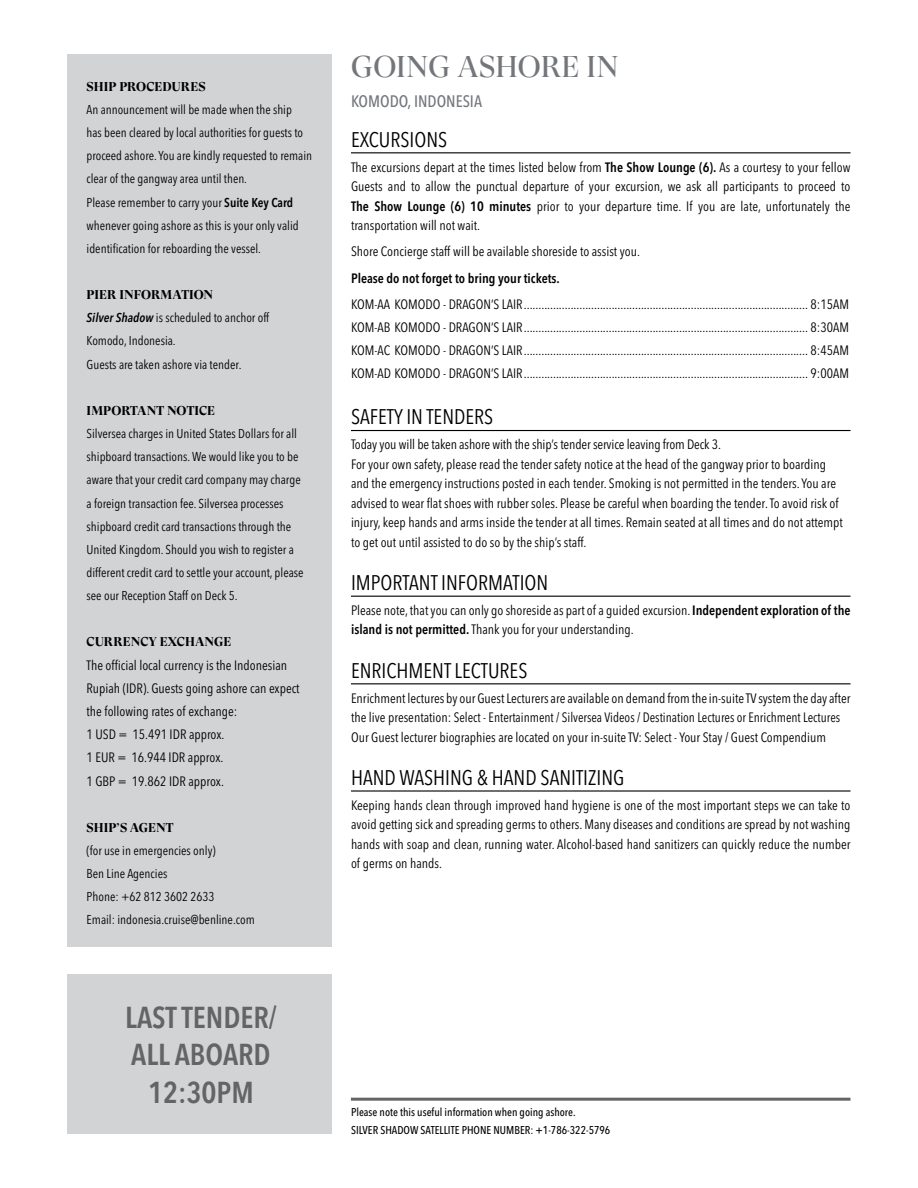
<style>
.page{position:relative;width:918px;height:1188px;background:#fff}
.page>*{position:absolute;margin:0;border:0;box-sizing:border-box;transform-origin:0 0}
.t1{font:600 condensed 30px/37.5px "Avenir Next LT Pro";color:#636466;text-align:center}
.t2{font:30px "GT Super Display";letter-spacing:.005em;color:#73767b}
.t3{font:condensed 21px "Avenir Next LT Pro";color:#000}
.t4{font:500 condensed 16.5px "Avenir Next LT Pro";color:#73767b}
.t5{font:condensed 13.5px/19.5px "Avenir Next LT Pro";color:#000}
.t6{font:600 condensed 13.5px "Avenir Next LT Pro";color:#000}
.t7{font:condensed 12.75px/23.1px "Avenir Next LT Pro";color:#000}
.t8{font:700 12.75px "GT Super Display";letter-spacing:.01em;color:#000}
.t9{font:500 condensed 11.25px/18px "Avenir Next LT Pro";color:#000}
.s1{font-weight:600}
.s2{font-weight:600;font-style:italic}
</style>
<div class="page">
<div style="left:67px;top:54px;width:265px;height:1080px;background:#d1d3d4"></div>
<hr style="left:351px;top:1098px;width:499px;height:3px;background:#636466">
<div style="left:54px;top:948px;width:285px;height:26px;background:#fff"></div>
<hr style="left:351px;top:152px;width:499px;height:1px;background:#000">
<hr style="left:351px;top:430px;width:499px;height:1px;background:#000">
<hr style="left:351px;top:596px;width:499px;height:1px;background:#000">
<hr style="left:351px;top:683px;width:499px;height:1px;background:#000">
<hr style="left:351px;top:790px;width:499px;height:2px;background:#000">
<p class="t8" style="left:87px;top:80px;width:120px">SHIP PROCEDURES</p>
<p class="t7" style="left:87px;top:98px;width:227px">An announcement will be made when the ship<br>has been cleared by local authorities for guests to proceed ashore. You are kindly requested to remain clear of the gangway area until then.<br>Please remember to carry your <span class="s1">Suite Key Card </span>whenever going ashore as this is your only valid identification for reboarding the vessel.</p>
<p class="t8" style="left:87px;top:288px;width:128px">PIER INFORMATION</p>
<p class="t7" style="left:87px;top:306px;width:184px"><span class="s2">Silver Shadow</span> is scheduled to anchor off<br>Komodo, Indonesia.<br>Guests are taken ashore via tender.</p>
<p class="t8" style="left:87px;top:404px;width:130px">IMPORTANT NOTICE</p>
<p class="t7" style="left:87px;top:422px;width:219px">Silversea charges in United States Dollars for all shipboard transactions. We would like you to be aware that your credit card company may charge a foreign transaction fee. Silversea processes shipboard credit card transactions through the United Kingdom. Should you wish to register a different credit card to settle your account, please see our Reception Staff on Deck 5.</p>
<p class="t8" style="left:87px;top:635px;width:146px">CURRENCY EXCHANGE</p>
<p class="t5" style="left:87px;top:653px;width:215px;line-height:23.1px">The official local currency is the Indonesian Rupiah (IDR). Guests going ashore can expect the following rates of exchange:<br>1 USD = 15.491 IDR approx.<br>1 EUR = 16.944 IDR approx.<br>1 GBP = 19.862 IDR approx.</p>
<p class="t8" style="left:87px;top:821px;width:88px">SHIP’S AGENT</p>
<p class="t7" style="left:87px;top:839px;width:170px">(for use in emergencies only)<br>Ben Line Agencies<br>Phone: +62 812 3602 2633<br>Email: indonesia.cruise@benline.com</p>
<h1 class="t1" style="left:125px;top:998px;width:153px">LAST TENDER/<br>ALL ABOARD<br>12:30PM</h1>
<h1 class="t2" style="left:351px;top:51px;width:269px">GOING ASHORE IN</h1>
<p class="t4" style="left:351px;top:91px;width:133px">KOMODO, INDONESIA</p>
<h2 class="t3" style="left:351px;top:127px;width:98px">EXCURSIONS</h2>
<p class="t5" style="left:351px;top:157px;width:501px;text-align:justify">The excursions depart at the times listed below from <span class="s1">The Show Lounge (6).</span> As a courtesy to your fellow Guests and to allow the punctual departure of your excursion, we ask all participants to proceed to <span class="s1">The Show Lounge (6) 10 minutes</span> prior to your departure time. If you are late, unfortunately the transportation will not wait.</p>
<p class="t5" style="left:351px;top:242px;width:291px">Shore Concierge staff will be available shoreside to assist you.</p>
<p class="t6" style="left:351px;top:270px;width:210px">Please do not forget to bring your tickets.</p>
<p class="t5" style="left:351px;top:293px;width:500px;line-height:23px;text-align:justify">KOM-AA KOMODO - DRAGON’S LAIR................................................................................................. 8:15AM KOM-AB KOMODO - DRAGON’S LAIR................................................................................................. 8:30AM KOM-AC KOMODO - DRAGON’S LAIR................................................................................................. 8:45AM KOM-AD KOMODO - DRAGON’S LAIR................................................................................................. 9:00AM</p>
<h2 class="t3" style="left:351px;top:404px;width:144px">SAFETY IN TENDERS</h2>
<p class="t5" style="left:351px;top:435px;width:493px">Today you will be taken ashore with the ship’s tender service leaving from Deck 3.<br>For your own safety, please read the tender safety notice at the head of the gangway prior to boarding and the emergency instructions posted in each tender. Smoking is not permitted in the tenders. You are advised to wear flat shoes with rubber soles. Please be careful when boarding the tender. To avoid risk of injury, keep hands and arms inside the tender at all times. Remain seated at all times and do not attempt to get out until assisted to do so by the ship’s staff.</p>
<h2 class="t3" style="left:351px;top:570px;width:199px">IMPORTANT INFORMATION</h2>
<p class="t5" style="left:351px;top:600px;width:501px">Please note, that you can only go shoreside as part of a guided excursion. <span class="s1">Independent exploration of the island is not permitted.</span> Thank you for your understanding.</p>
<h2 class="t3" style="left:351px;top:658px;width:178px">ENRICHMENT LECTURES</h2>
<p class="t5" style="left:351px;top:688px;width:501px">Enrichment lectures by our Guest Lecturers are available on demand from the in-suite TV system the day after the live presentation: Select - Entertainment / Silversea Videos / Destination Lectures or Enrichment Lectures<br>Our Guest lecturer biographies are located on your in-suite TV: Select - Your Stay / Guest Compendium</p>
<h2 class="t3" style="left:351px;top:765px;width:275px">HAND WASHING &amp; HAND SANITIZING</h2>
<p class="t5" style="left:351px;top:795px;width:501px;text-align:justify">Keeping hands clean through improved hand hygiene is one of the most important steps we can take to avoid getting sick and spreading germs to others. Many diseases and conditions are spread by not washing hands with soap and clean, running water. Alcohol-based hand sanitizers can quickly reduce the number of germs on hands.</p>
<p class="t9" style="left:351px;top:1103px;width:261px">Please note this useful information when going ashore.<br>SILVER SHADOW SATELLITE PHONE NUMBER: +1-786-322-5796</p>
</div>
